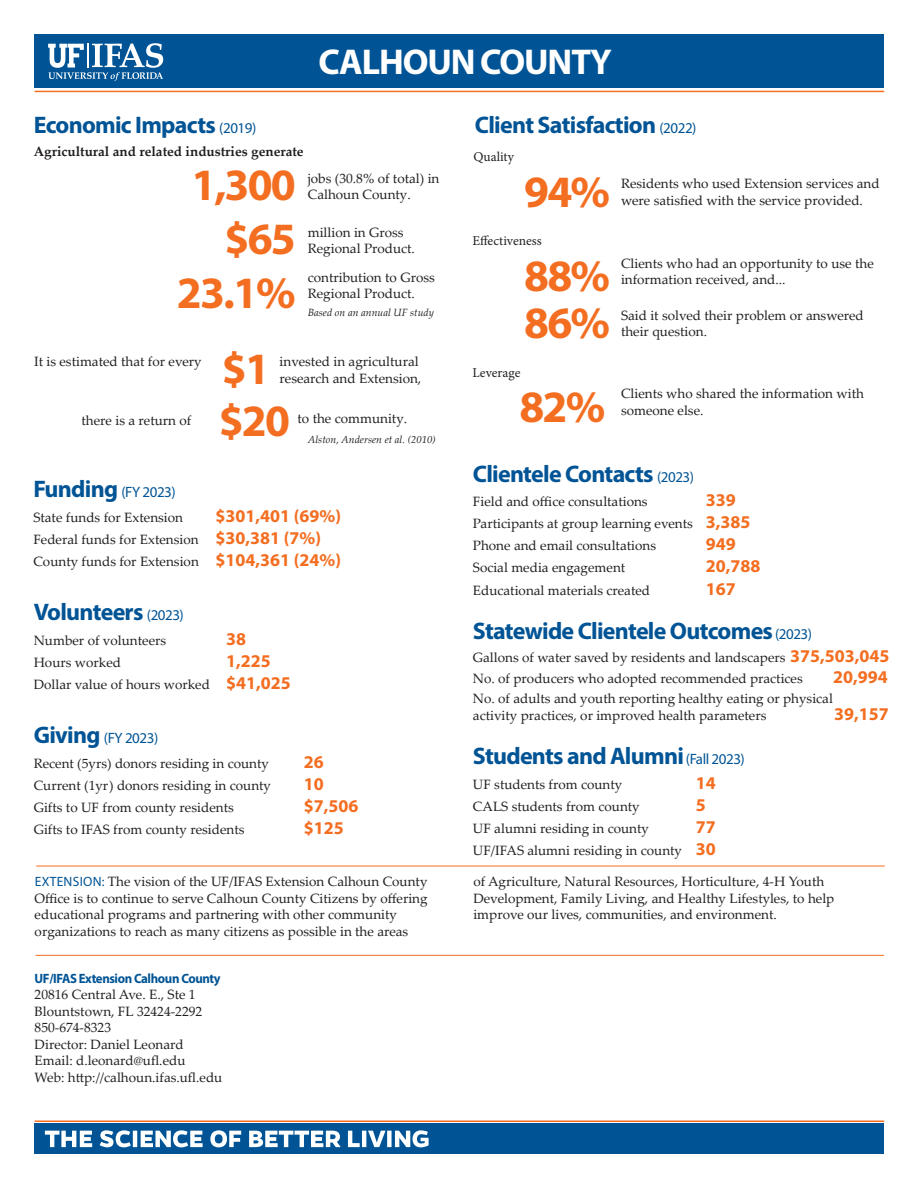
<style>
.page{position:relative;width:918px;height:1188px;background:#fff}
.page>*{position:absolute;margin:0;border:0;box-sizing:border-box;transform-origin:0 0}
.big_number{font:700 45px "Myriad Pro";letter-spacing:-.04em;color:#f36e21}
.body{font:700 45px "Myriad Pro";color:#f36e21}
.page_header{font:700 36px "Myriad Pro";letter-spacing:-.03em;color:#fff}
.text_head{font:700 24px "Myriad Pro";letter-spacing:-.03em;color:#005495}
.body-2{font:700 18px "Myriad Pro";color:#f36e21}
.text_head-2{font:15px "Myriad Pro";letter-spacing:-.03em;color:#005495}
.body-3{font:13.5px/16.5px "Palatino Linotype";color:#231f20}
.body-4{font:700 13.5px "Palatino Linotype";color:#231f20}
.big_number-2{font:13.5px/16.5px "Palatino Linotype";color:#231f20}
.location_head{font:700 13.5px "Myriad Pro";letter-spacing:-.03em;color:#005495;scale:.95 1}
.body-5{font:13.5px "Minion Pro";color:#231f20}
.text_head-3{font:13.5px "Minion Pro";letter-spacing:.005em;color:#231f20}
.footnote{font:italic 10.5px "Palatino Linotype";color:#231f20}
.body-6{font:italic 10.5px "Palatino Linotype";color:#231f20}
.s1{font-weight:400;font-size:15px}
.s2{font-weight:700;font-size:24px}
.s3{font-family:"Myriad Pro";font-weight:700;font-size:18px;color:#f36e21}
.s4{font-family:"Myriad Pro";color:#005495}
</style>
<div class="page">
<div style="left:35px;top:34px;width:849px;height:54px;background:#005495"></div>
<svg style="left:48px;top:43px;width:115px;height:38px"></svg>
<hr style="left:35px;top:91px;width:849px;height:1px;background:#f36e21">
<div style="left:35px;top:1124px;width:849px;height:30px;background:#005495"></div>
<hr style="left:35px;top:1120px;width:849px;height:2px;background:#f36e21">
<hr style="left:36px;top:955px;width:848px;height:1px;background:#f36e21">
<hr style="left:36px;top:866px;width:849px;height:1px;background:#f36e21">
<svg style="left:45px;top:1130px;width:384px;height:17px"></svg>
<p class="page_header" style="left:318px;top:39px;width:295px">CALHOUN COUNTY</p>
<p class="text_head" style="left:34px;top:109px;width:224px">Economic Impacts <span class="s1">(2019)</span></p>
<p class="body-4" style="left:34px;top:142px;width:271px">Agricultural and related industries generate</p>
<p class="body" style="left:192px;top:155px;width:106px">1,300</p>
<p class="body-3" style="left:308px;top:169px;width:133px">jobs (30.8% of total) in<br>Calhoun County.</p>
<p class="big_number" style="left:225px;top:209px;width:73px">$65</p>
<p class="big_number-2" style="left:308px;top:223px;width:109px">million in Gross<br>Regional Product.</p>
<p class="big_number" style="left:177px;top:263px;width:121px">23.1%</p>
<p class="body-3" style="left:308px;top:268px;width:129px">contribution to Gross<br>Regional Product.</p>
<p class="body-6" style="left:308px;top:305px;width:128px">Based on an annual UF study</p>
<p class="body-3" style="left:34px;top:353px;width:169px">It is estimated that for every</p>
<p class="big_number" style="left:222px;top:339px;width:50px">$1</p>
<p class="body-3" style="left:280px;top:353px;width:143px">invested in agricultural research and Extension,</p>
<p class="body-3" style="left:82px;top:412px;width:111px">there is a return of</p>
<p class="big_number" style="left:219px;top:392px;width:73px">$20</p>
<p class="body-3" style="left:298px;top:410px;width:111px">to the community.</p>
<p class="footnote" style="left:308px;top:432px;width:129px">Alston, Andersen et al. (2010)</p>
<p class="text_head-2" style="left:33px;top:483px;width:144px"><span class="s2">Funding</span> (FY 2023)</p>
<p class="body-3" style="left:33px;top:509px;width:151px">State funds for Extension</p>
<p class="body-2" style="left:216px;top:504px;width:127px">$301,401 (69%)</p>
<p class="body-3" style="left:33px;top:531px;width:289px">Federal funds for Extension <span class="s3">$30,381 (7%)</span></p>
<p class="body-3" style="left:33px;top:553px;width:309px">County funds for Extension <span class="s3">$104,361 (24%)</span></p>
<p class="text_head" style="left:34px;top:597px;width:152px">Volunteers <span class="s1">(2023)</span></p>
<p class="body-3" style="left:34px;top:632px;width:134px">Number of volunteers</p>
<p class="body-2" style="left:226px;top:627px;width:21px">38</p>
<p class="body-3" style="left:34px;top:654px;width:89px">Hours worked</p>
<p class="body-2" style="left:226px;top:649px;width:46px">1,225</p>
<p class="body-3" style="left:34px;top:676px;width:258px">Dollar value of hours worked <span class="s3">$41,025</span></p>
<p class="text_head-2" style="left:34px;top:729px;width:126px"><span class="s2">Giving</span> (FY 2023)</p>
<p class="body-3" style="left:34px;top:755px;width:237px">Recent (5yrs) donors residing in county</p>
<p class="body-2" style="left:304px;top:750px;width:21px">26</p>
<p class="body-3" style="left:34px;top:777px;width:239px">Current (1yr) donors residing in county</p>
<p class="body-2" style="left:304px;top:772px;width:21px">10</p>
<p class="body-3" style="left:34px;top:799px;width:202px">Gifts to UF from county residents</p>
<p class="body-2" style="left:304px;top:794px;width:56px">$7,506</p>
<p class="body-3" style="left:34px;top:821px;width:212px">Gifts to IFAS from county residents</p>
<p class="body-2" style="left:304px;top:816px;width:41px">$125</p>
<p class="text_head" style="left:475px;top:109px;width:223px">Client Satisfaction <span class="s1">(2022)</span></p>
<p class="text_head-3" style="left:473px;top:148px;width:42px">Quality</p>
<h1 class="big_number" style="left:524px;top:162px;width:87px">94%</h1>
<p class="body-3" style="left:621px;top:175px;width:260px">Residents who used Extension services and were satisfied with the service provided.</p>
<p class="body-5" style="left:472px;top:232px;width:71px">Effectiveness</p>
<p class="big_number" style="left:524px;top:246px;width:87px">88%</p>
<p class="body-3" style="left:621px;top:255px;width:254px">Clients who had an opportunity to use the information received, and...</p>
<p class="big_number" style="left:524px;top:294px;width:87px">86%</p>
<p class="body-3" style="left:621px;top:306px;width:244px">Said it solved their problem or answered their question.</p>
<p class="body-5" style="left:472px;top:363px;width:49px">Leverage</p>
<p class="big_number" style="left:519px;top:378px;width:87px">82%</p>
<p class="body-3" style="left:621px;top:385px;width:244px">Clients who shared the information with someone else.</p>
<p class="text_head" style="left:473px;top:458px;width:223px">Clientele Contacts <span class="s1">(2023)</span></p>
<p class="body-3" style="left:473px;top:493px;width:176px">Field and office consultations</p>
<p class="body-2" style="left:706px;top:489px;width:31px">339</p>
<p class="body-3" style="left:473px;top:515px;width:279px">Participants at group learning events <span class="s3">3,385</span></p>
<p class="body-3" style="left:473px;top:537px;width:185px">Phone and email consultations</p>
<p class="body-2" style="left:706px;top:533px;width:31px">949</p>
<p class="body-3" style="left:473px;top:559px;width:154px">Social media engagement</p>
<p class="body-2" style="left:706px;top:555px;width:56px">20,788</p>
<p class="body-3" style="left:473px;top:581px;width:179px">Educational materials created</p>
<p class="body-2" style="left:706px;top:577px;width:31px">167</p>
<p class="text_head" style="left:473px;top:615px;width:341px">Statewide Clientele Outcomes <span class="s1">(2023)</span></p>
<p class="body-3" style="left:473px;top:649px;width:418px">Gallons of water saved by residents and landscapers <span class="s3">375,503,045</span></p>
<p class="body-3" style="left:473px;top:669px;width:331px">No. of producers who adopted recommended practices</p>
<p class="body-2" style="left:833px;top:665px;width:56px">20,994</p>
<p class="body-3" style="left:473px;top:690px;width:362px">No. of adults and youth reporting healthy eating or physical activity practices, or improved health parameters</p>
<p class="body-2" style="left:834px;top:702px;width:56px">39,157</p>
<p class="text_head" style="left:473px;top:741px;width:273px">Students and Alumni <span class="s1">(Fall 2023)</span></p>
<p class="body-3" style="left:473px;top:776px;width:151px">UF students from county</p>
<p class="body-2" style="left:696px;top:771px;width:21px">14</p>
<p class="body-3" style="left:473px;top:798px;width:168px">CALS students from county</p>
<p class="body-2" style="left:696px;top:793px;width:11px">5</p>
<p class="body-3" style="left:473px;top:820px;width:178px">UF alumni residing in county</p>
<p class="body-2" style="left:696px;top:816px;width:21px">77</p>
<p class="body-3" style="left:473px;top:842px;width:244px">UF/IFAS alumni residing in county <span class="s3">30</span></p>
<p class="body-3" style="left:35px;top:873px;width:395px"><span class="s4">EXTENSION:</span> The vision of the UF/IFAS Extension Calhoun County Office is to continue to serve Calhoun County Citizens by offering educational programs and partnering with other community organizations to reach as many citizens as possible in the areas</p>
<p class="body-3" style="left:473px;top:873px;width:363px">of Agriculture, Natural Resources, Horticulture, 4-H Youth<br>Development, Family Living, and Healthy Lifestyles, to help improve our lives, communities, and environment.</p>
<p class="location_head" style="left:35px;top:970px;width:197px">UF/IFAS Extension Calhoun County</p>
<p class="body-3" style="left:35px;top:986px;width:189px">20816 Central Ave. E., Ste 1<br>Blountstown, FL 32424-2292<br>850-674-8323<br>Director: Daniel Leonard<br>Email: d.leonard@ufl.edu<br>Web: http://calhoun.ifas.ufl.edu</p>
</div>
